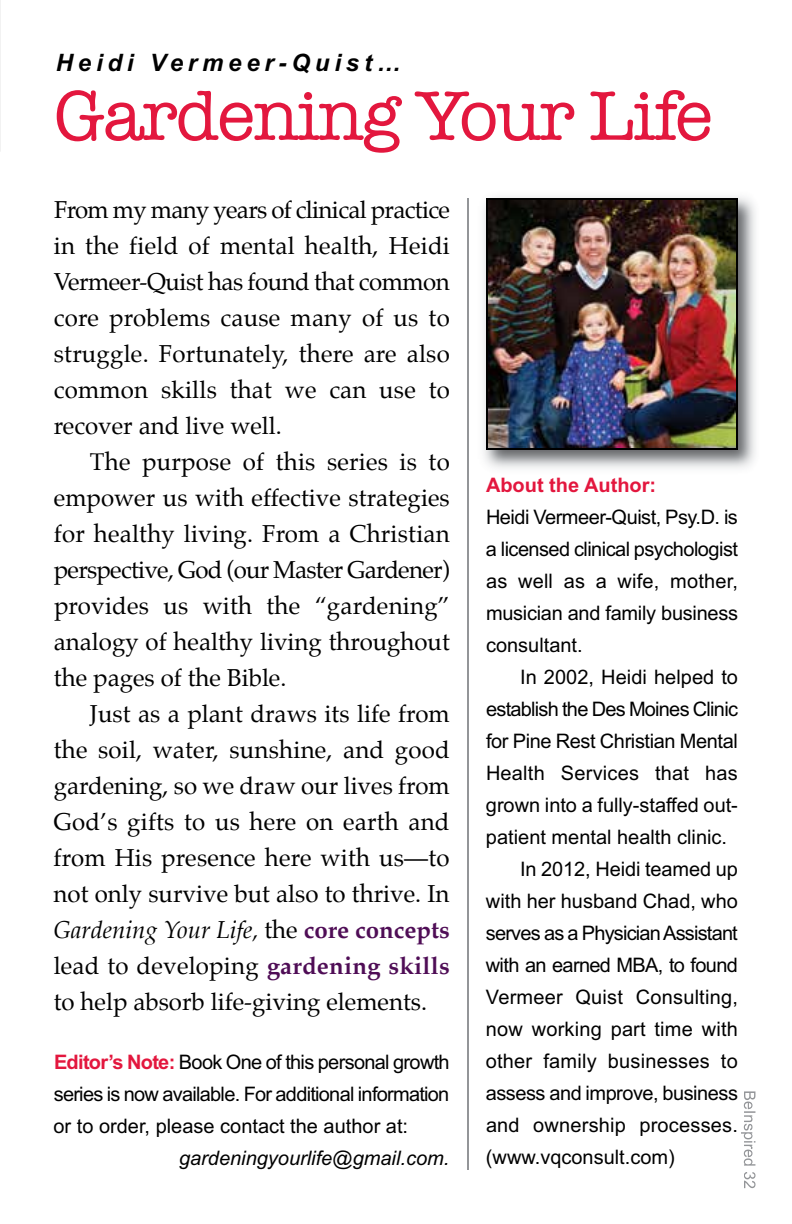
<style>
.page{position:relative;width:792px;height:1224px;background:#fff}
.page>*{position:absolute;margin:0;border:0;box-sizing:border-box;transform-origin:0 0}
.t1{font:72px "American Typewriter";letter-spacing:-.025em;color:#e3173e}
.t2{font:24px/36px "Palatino";color:#000;text-align:justify}
.t3{font:italic 700 24px "Arial";letter-spacing:.2em;color:#000}
.t4{font:20px/32px "Arial";color:#000;text-align:justify}
.t5{font:20px "Arial";letter-spacing:-.04em;color:#000}
.t6{font:italic 20px "Arial";color:#000}
.t7{font:20px "Arial";letter-spacing:-.02em;color:#000}
.t8{font:20px "Arial";letter-spacing:-.025em;color:#000}
.t9{font:20px "Arial";letter-spacing:-.035em;color:#000}
.t10{font:700 20px "Arial";color:#e3173e}
.s1{font-style:italic}
.s2{font-weight:700;color:#4f0d56}
.s3{font-weight:700;color:#e3173e}
</style>
<div class="page">
<svg style="left:741px;top:1091px;width:14px;height:66px"></svg>
<svg style="left:744px;top:1172px;width:12px;height:16px"></svg>
<hr style="left:467px;top:198px;width:2px;height:972px;background:#939598">
<img style="left:483px;top:196px;width:273px;height:273px">
<img style="left:489px;top:201px;width:246px;height:246px">
<div style="left:486px;top:198px;width:252px;height:252px;border:2px solid #000"></div>
<svg style="left:0;top:0;width:1px;height:151px"></svg>
<p class="t3" style="left:56px;top:47px;width:347px">Heidi Vermeer-Quist…</p>
<h1 class="t1" style="left:54px;top:61px;width:660px">Gardening Your Life</h1>
<p class="t2" style="left:54px;top:191px;width:398px">From my many years of clinical practice in the field of mental health, Heidi Vermeer-Quist has found that common core problems cause many of us to struggle. Fortunately, there are also common skills that we can use to recover and live well.</p>
<p class="t2" style="left:54px;top:443px;width:398px;text-indent:36px">The purpose of this series is to empower us with effective strategies for healthy living. From a Christian perspective, God (our Master Gardener) provides us with the “gardening” analogy of healthy living throughout the pages of the Bible.</p>
<p class="t2" style="left:54px;top:695px;width:398px;text-indent:36px">Just as a plant draws its life from the soil, water, sunshine, and good gardening, so we draw our lives from God’s gifts to us here on earth and from His presence here with us—to not only survive but also to thrive. In <span class="s1">Gardening Your Life,</span> the <span class="s2">core concepts </span>lead to developing <span class="s2">gardening skills </span>to help absorb life-giving elements.</p>
<p class="t4" style="left:53px;top:1046px;width:398px"><span class="s3">Editor’s Note:</span> Book One of this personal growth series is now available. For additional information or to order, please contact the author at:</p>
<p class="t6" style="left:179px;top:1145px;width:272px">gardeningyourlife@gmail.com.</p>
<p class="t10" style="left:486px;top:471px;width:172px">About the Author:</p>
<p class="t4" style="left:486px;top:501px;width:254px">Heidi Vermeer-Quist, Psy.D. is a licensed clinical psychologist as well as a wife, mother, musician and family business consultant.</p>
<p class="t4" style="left:520px;top:661px;width:219px">In 2002, Heidi helped to</p>
<p class="t5" style="left:486px;top:695px;width:253px">establish the Des Moines Clinic</p>
<p class="t7" style="left:486px;top:727px;width:253px">for Pine Rest Christian Mental</p>
<p class="t4" style="left:486px;top:757px;width:253px">Health Services that has</p>
<p class="t4" style="left:486px;top:789px;width:254px">grown into a fully-staffed out-</p>
<p class="t4" style="left:486px;top:821px;width:243px">patient mental health clinic.</p>
<p class="t4" style="left:520px;top:853px;width:219px">In 2012, Heidi teamed up</p>
<p class="t4" style="left:486px;top:885px;width:253px">with her husband Chad, who</p>
<p class="t5" style="left:486px;top:919px;width:253px">serves as a PhysicianAssistant</p>
<p class="t9" style="left:486px;top:951px;width:254px">with an earned MBA, to found</p>
<p class="t4" style="left:486px;top:981px;width:253px">Vermeer Quist Consulting,</p>
<p class="t4" style="left:486px;top:1013px;width:253px">now working part time with</p>
<p class="t4" style="left:486px;top:1045px;width:253px">other family businesses to</p>
<p class="t8" style="left:486px;top:1079px;width:254px">assess and improve, business</p>
<p class="t4" style="left:486px;top:1109px;width:253px">and ownership processes.</p>
<p class="t4" style="left:486px;top:1141px;width:190px">(www.vqconsult.com)</p>
</div>
